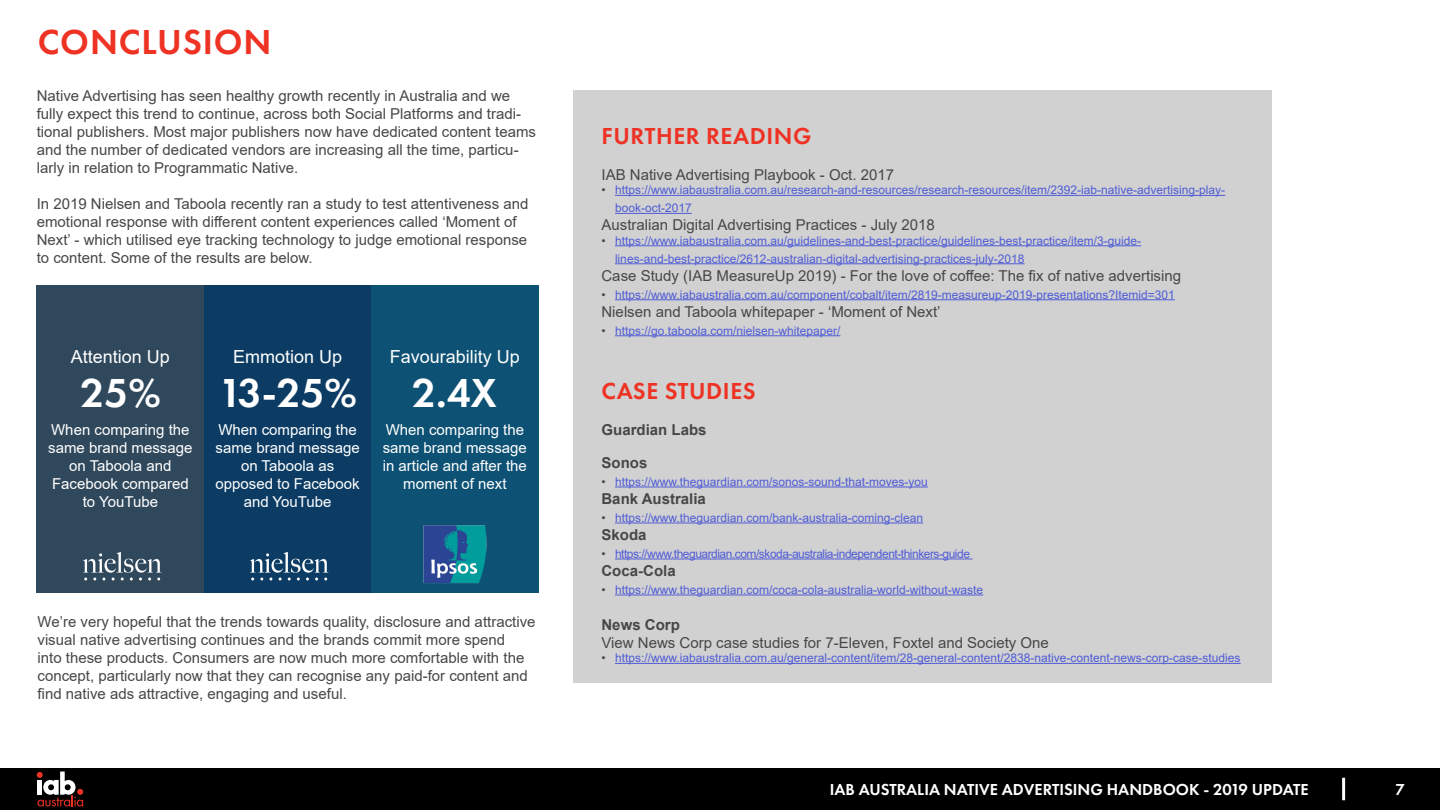
<style>
.page{position:relative;width:1440px;height:810px;background:#fff}
.page>*{position:absolute;margin:0;border:0;box-sizing:border-box;transform-origin:0 0}
.Graph_Head{font:600 42px "Futura PT";color:#fff}
.Chapter_Head{font:600 36px "Futura PT";letter-spacing:.025em;color:#ee3224}
.Chapter_Head-2{font:600 24px "Futura PT";letter-spacing:.025em;color:#ee3224}
.Body{font:18px "Arial";color:#fff}
.t1{font:600 16.5px "Futura PT";color:#fff}
.Body-2{font:15px/18px "Arial";color:#474747}
.Body-3{font:15px/18px "Arial";color:#fff;text-align:center}
.Body-4{font:700 15px "Arial";color:#474747}
.t2{font:12px/18px "Arial";color:#4f5cd6}
.t3{font:12px "Arial";letter-spacing:-.04em;color:#4f5cd6}
.s1{color:#474747}
</style>
<div class="page">
<div style="left:0;top:768px;width:1440px;height:42px;background:#000"></div>
<svg style="left:37px;top:772px;width:46px;height:34px"></svg>
<hr style="left:1342px;top:778px;width:3px;height:22px;background:#fff">
<div style="left:573px;top:90px;width:699px;height:592px;background:#d1d1d1"></div>
<div style="left:37px;top:285px;width:167px;height:307px;background:#30485c"></div>
<div style="left:204px;top:285px;width:167px;height:307px;background:#0c3c64"></div>
<div style="left:371px;top:285px;width:167px;height:307px;background:#0d5174"></div>
<img style="left:423px;top:525px;width:64px;height:59px">
<img style="left:250px;top:552px;width:79px;height:29px">
<img style="left:83px;top:552px;width:79px;height:29px">
<hr style="left:615px;top:195px;width:610px;height:1px;background:#4f5cd6">
<hr style="left:615px;top:213px;width:77px;height:1px;background:#4f5cd6">
<hr style="left:615px;top:245px;width:526px;height:1px;background:#4f5cd6">
<hr style="left:615px;top:263px;width:410px;height:1px;background:#4f5cd6">
<hr style="left:615px;top:299px;width:560px;height:1px;background:#4f5cd6">
<hr style="left:615px;top:335px;width:225px;height:1px;background:#4f5cd6">
<hr style="left:615px;top:487px;width:313px;height:1px;background:#4f5cd6">
<hr style="left:615px;top:523px;width:308px;height:1px;background:#4f5cd6">
<hr style="left:615px;top:559px;width:357px;height:1px;background:#4f5cd6">
<hr style="left:615px;top:595px;width:368px;height:1px;background:#4f5cd6">
<hr style="left:615px;top:663px;width:626px;height:1px;background:#4f5cd6">
<p class="Chapter_Head" style="left:38px;top:20px;width:235px">CONCLUSION</p>
<p class="Body-2" style="left:37px;top:87px;width:501px">Native Advertising has seen healthy growth recently in Australia and we fully expect this trend to continue, across both Social Platforms and tradi&shy;tional publishers. Most major publishers now have dedicated content teams and the number of dedicated vendors are increasing all the time, particu&shy;larly in relation to Programmatic Native.</p>
<p class="Body-2" style="left:37px;top:195px;width:493px">In 2019 Nielsen and Taboola recently ran a study to test attentiveness and emotional response with different content experiences called ‘Moment of Next’ - which utilised eye tracking technology to judge emotional response to content. Some of the results are below.</p>
<p class="Body" style="left:71px;top:344px;width:101px">Attention Up</p>
<p class="Body" style="left:233px;top:344px;width:111px">Emmotion Up</p>
<p class="Body" style="left:390px;top:344px;width:132px">Favourability Up</p>
<p class="Graph_Head" style="left:81px;top:367px;width:82px">25%</p>
<p class="Graph_Head" style="left:219px;top:367px;width:140px">13-25%</p>
<p class="Graph_Head" style="left:412px;top:367px;width:87px">2.4X</p>
<p class="Body-3" style="left:48px;top:421px;width:146px">When comparing the same brand message on Taboola and<br>Facebook compared to YouTube</p>
<p class="Body-3" style="left:215px;top:421px;width:146px">When comparing the same brand message on Taboola as opposed to Facebook and YouTube</p>
<p class="Body-3" style="left:383px;top:421px;width:146px">When comparing the same brand message in article and after the moment of next</p>
<p class="Body-2" style="left:38px;top:613px;width:500px">We’re very hopeful that the trends towards quality, disclosure and attractive visual native advertising continues and the brands commit more spend<br>into these products. Consumers are now much more comfortable with the concept, particularly now that they can recognise any paid-for content and find native ads attractive, engaging and useful.</p>
<p class="Chapter_Head-2" style="left:602px;top:121px;width:211px">FURTHER READING</p>
<p class="Body-2" style="left:602px;top:165px;width:294px">IAB Native Advertising Playbook - Oct. 2017</p>
<p class="t2" style="left:615px;top:181px;width:612px;text-indent:-14px"><span class="s1">•</span> https://www.iabaustralia.com.au/research-and-resources/research-resources/item/2392-iab-native-advertising-play&shy;book-oct-2017</p>
<p class="Body-2" style="left:602px;top:216px;width:335px">Australian Digital Advertising Practices - July 2018</p>
<p class="t2" style="left:615px;top:231px;width:528px;text-indent:-14px"><span class="s1">•</span> https://www.iabaustralia.com.au/guidelines-and-best-practice/guidelines-best-practice/item/3-guide&shy;lines-and-best-practice/2612-australian-digital-advertising-practices-july-2018</p>
<p class="Body-2" style="left:602px;top:266px;width:581px">Case Study (IAB MeasureUp 2019) - For the love of coffee: The fix of native advertising</p>
<p class="t2" style="left:602px;top:285px;width:575px"><span class="s1">•</span> https://www.iabaustralia.com.au/component/cobalt/item/2819-measureup-2019-presentations?Itemid=301</p>
<p class="Body-2" style="left:602px;top:302px;width:341px">Nielsen and Taboola whitepaper - ‘Moment of Next’</p>
<p class="t2" style="left:602px;top:321px;width:240px"><span class="s1">•</span> https://go.taboola.com/nielsen-whitepaper/</p>
<p class="Chapter_Head-2" style="left:602px;top:376px;width:156px">CASE STUDIES</p>
<p class="Body-4" style="left:602px;top:419px;width:107px">Guardian Labs</p>
<p class="Body-4" style="left:602px;top:452px;width:47px">Sonos</p>
<p class="t2" style="left:602px;top:472px;width:328px"><span class="s1">•</span> https://www.theguardian.com/sonos-sound-that-moves-you</p>
<p class="Body-4" style="left:602px;top:488px;width:106px">Bank Australia</p>
<p class="t2" style="left:602px;top:508px;width:323px"><span class="s1">•</span> https://www.theguardian.com/bank-australia-coming-clean</p>
<p class="Body-4" style="left:602px;top:524px;width:47px">Skoda</p>
<p class="t3" style="left:602px;top:545px;width:370px"><span class="s1">•</span> https://www.theguardian.com/skoda-australia-independent-thinkers-guide</p>
<p class="Body-4" style="left:602px;top:560px;width:76px">Coca-Cola</p>
<p class="t2" style="left:602px;top:580px;width:383px"><span class="s1">•</span> https://www.theguardian.com/coca-cola-australia-world-without-waste</p>
<p class="Body-4" style="left:602px;top:614px;width:80px">News Corp</p>
<p class="Body-2" style="left:602px;top:633px;width:449px">View News Corp case studies for 7-Eleven, Foxtel and Society One</p>
<p class="t2" style="left:602px;top:649px;width:641px"><span class="s1">•</span> https://www.iabaustralia.com.au/general-content/item/28-general-content/2838-native-content-news-corp-case-studies</p>
<p class="t1" style="left:830px;top:779px;width:481px">IAB AUSTRALIA NATIVE ADVERTISING HANDBOOK - 2019 UPDATE</p>
<p class="t1" style="left:1395px;top:779px;width:11px">7</p>
</div>
